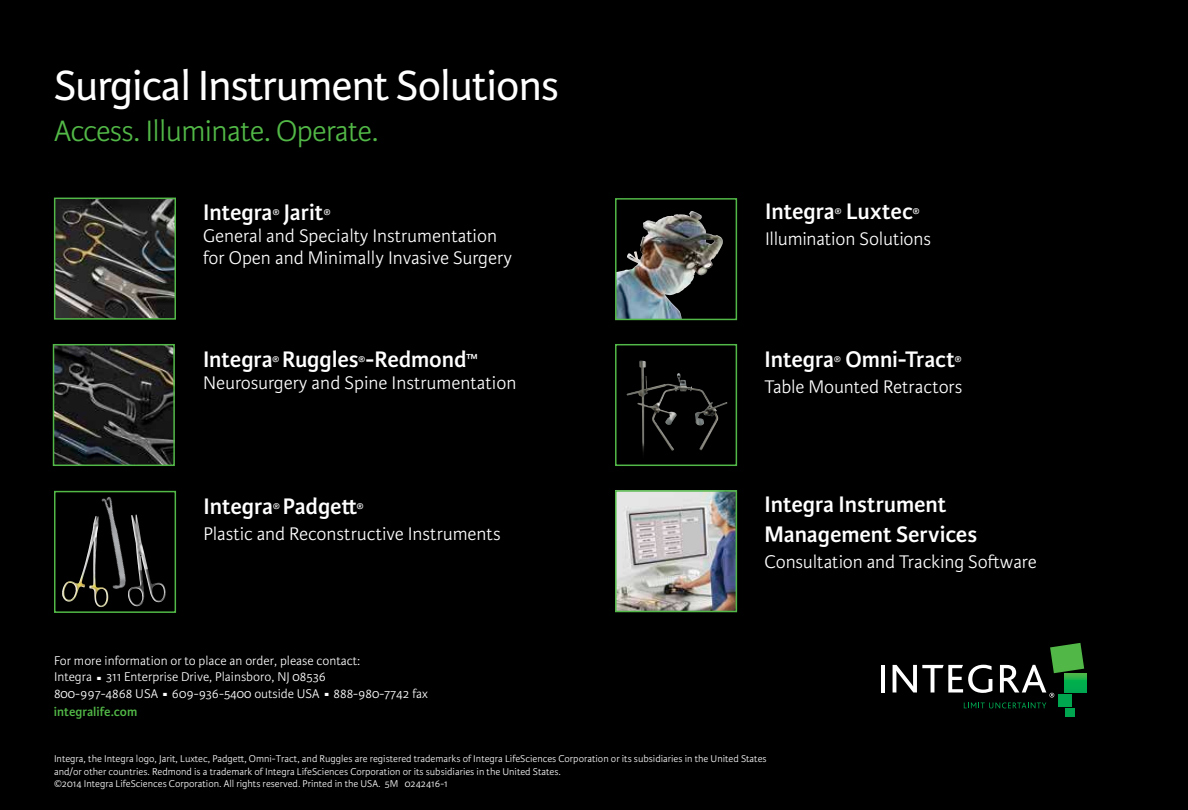
<style>
.page{position:relative;width:1188px;height:810px;background:#000}
.page>*{position:absolute;margin:0;border:0;box-sizing:border-box;transform-origin:0 0}
.t1{font:45px "Karmina Sans";letter-spacing:-.02em;color:#fff}
.t2{font:300 31.5px "Karmina Sans";letter-spacing:-.02em;color:#52b847}
.t3{font:600 24px/30px "Karmina Sans";letter-spacing:-.005em;color:#fff}
.t4{font:300 19.5px/22.5px "Karmina Sans";color:#fff}
.t5{font:300 13.5px/16.2px "Karmina Sans";color:#fff}
.t6{font:600 13.5px "Karmina Sans";color:#52b847}
.t7{font:300 10.5px/12.6px "Karmina Sans";color:#fff}
.s1{font-size:16.5px}
.s2{font-size:13.95px}
</style>
<div class="page">
<hr style="left:881px;top:665px;width:4px;height:27px;background:#fff">
<div style="left:1065px;top:709px;width:9px;height:8px;background:#00a550"></div>
<svg style="left:1084px;top:673px;width:2px;height:20px"></svg>
<svg style="left:893px;top:643px;width:191px;height:65px"></svg>
<img style="left:57px;top:201px;width:116px;height:116px">
<div style="left:54px;top:198px;width:122px;height:122px;border:2px solid #52b847"></div>
<img style="left:618px;top:211px;width:103px;height:106px">
<div style="left:615px;top:198px;width:122px;height:122px;border:2px solid #52b847"></div>
<div style="left:615px;top:344px;width:122px;height:122px;border:2px solid #52b847"></div>
<img style="left:626px;top:361px;width:72px;height:104px">
<img style="left:618px;top:493px;width:116px;height:116px">
<div style="left:615px;top:490px;width:122px;height:122px;border:2px solid #52b847"></div>
<img style="left:56px;top:347px;width:116px;height:116px">
<div style="left:53px;top:344px;width:122px;height:122px;border:2px solid #52b847"></div>
<div style="left:54px;top:491px;width:122px;height:122px;border:2px solid #52b847"></div>
<img style="left:88px;top:516px;width:8px;height:38px">
<svg style="left:133px;top:515px;width:3px;height:9px"></svg>
<img style="left:99px;top:497px;width:31px;height:96px">
<p class="t1" style="left:54px;top:60px;width:506px">Surgical Instrument Solutions</p>
<p class="t2" style="left:54px;top:114px;width:326px">Access. Illuminate. Operate.</p>
<p class="t3" style="left:203px;top:198px;width:129px">Integra<span class="s1">®</span> Jarit<span class="s1">®</span></p>
<p class="t4" style="left:203px;top:225px;width:310px">General and Specialty Instrumentation for Open and Minimally Invasive Surgery</p>
<p class="t3" style="left:203px;top:344px;width:276px">Integra<span class="s1">®</span> Ruggles<span class="s1">®</span>-Redmond<span class="s2">™</span></p>
<p class="t4" style="left:203px;top:372px;width:315px">Neurosurgery and Spine Instrumentation</p>
<p class="t3" style="left:204px;top:491px;width:162px">Integra<span class="s1">®</span> Padgett<span class="s1">®</span></p>
<p class="t4" style="left:204px;top:523px;width:299px">Plastic and Reconstructive Instruments</p>
<p class="t5" style="left:54px;top:653px;width:376px">For more information or to place an order, please contact:<br>Integra ■ 311 Enterprise Drive, Plainsboro, NJ 08536<br>800-997-4868 USA ■ 609-936-5400 outside USA ■ 888-980-7742 fax</p>
<p class="t6" style="left:54px;top:704px;width:85px">integralife.com</p>
<p class="t3" style="left:765px;top:196px;width:156px">Integra<span class="s1">®</span> Luxtec<span class="s1">®</span></p>
<p class="t4" style="left:765px;top:228px;width:167px">Illumination Solutions</p>
<p class="t3" style="left:765px;top:344px;width:199px">Integra<span class="s1">®</span> Omni-Tract<span class="s1">®</span></p>
<p class="t4" style="left:765px;top:376px;width:199px">Table Mounted Retractors</p>
<p class="t3" style="left:765px;top:489px;width:214px">Integra Instrument<br>Management Services</p>
<p class="t4" style="left:765px;top:551px;width:274px">Consultation and Tracking Software</p>
<p class="t7" style="left:54px;top:753px;width:714px">Integra, the Integra logo, Jarit, Luxtec, Padgett, Omni-Tract, and Ruggles are registered trademarks of Integra LifeSciences Corporation or its subsidiaries in the United States and/or other countries. Redmond is a trademark of Integra LifeSciences Corporation or its subsidiaries in the United States.<br>©2014 Integra LifeSciences Corporation. All rights reserved. Printed in the USA. 5M 0242416-1</p>
</div>
